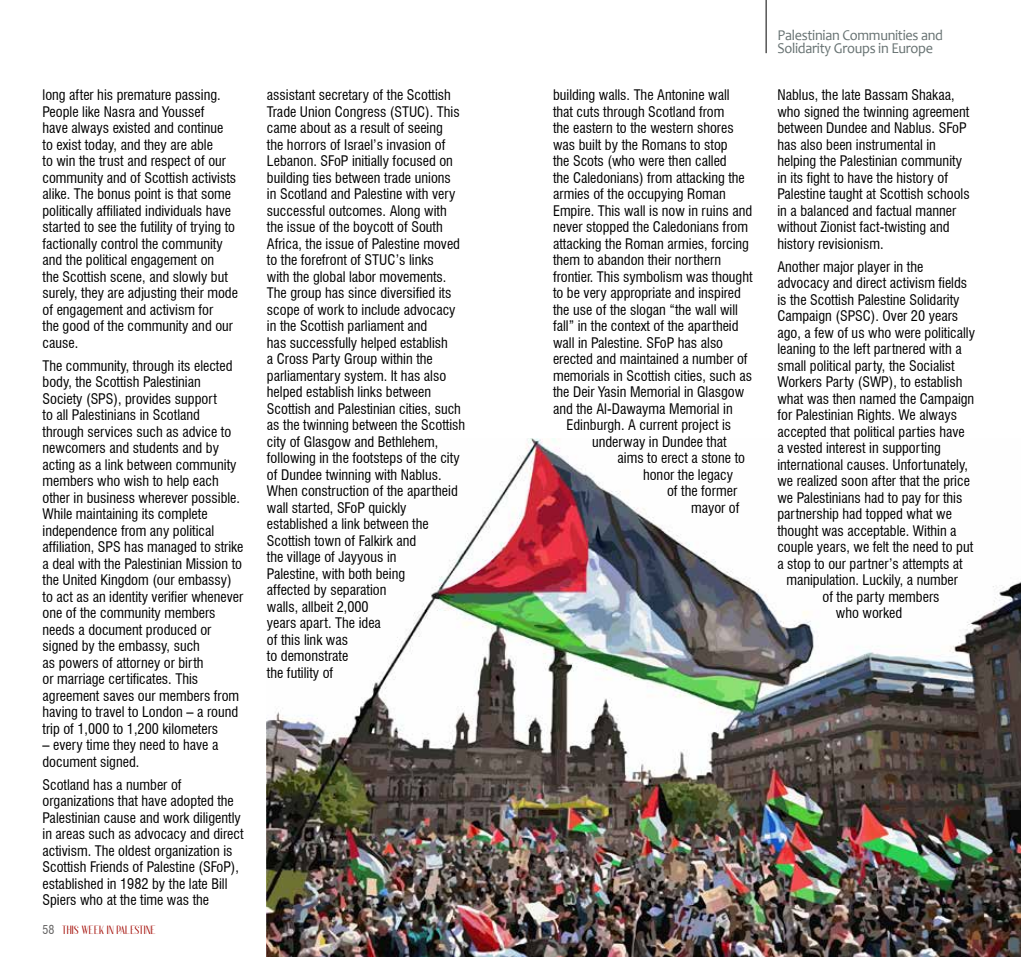
<style>
.page{position:relative;width:1021px;height:957px;background:#fff}
.page>*{position:absolute;margin:0;border:0;box-sizing:border-box;transform-origin:0 0}
.t1{font:15px/13.5px "Candara";letter-spacing:-.02em;color:#677272;scale:.95 1}
.t2{font:condensed 14.25px/16.5px "Swiss 721 BT";color:#000}
.t3{font:700 12px "Anteric";color:#a6120c}
.s1{font-family:"Swiss 721 BT";font-weight:400;font-stretch:condensed;color:#646363}
</style>
<div class="page">
<hr style="left:765px;top:0;width:1px;height:53px;background:#000">
<img style="left:267px;top:439px;width:753px;height:518px">
<p class="t2" style="left:43px;top:87px;width:197px">long after his premature passing.<br>People like Nasra and Youssef<br>have always existed and continue<br>to exist today, and they are able<br>to win the trust and respect of our community and of Scottish activists alike. The bonus point is that some politically affiliated individuals have started to see the futility of trying to factionally control the community and the political engagement on<br>the Scottish scene, and slowly but surely, they are adjusting their mode of engagement and activism for<br>the good of the community and our cause.</p>
<p class="t2" style="left:43px;top:357px;width:202px">The community, through its elected body, the Scottish Palestinian<br>Society (SPS), provides support<br>to all Palestinians in Scotland through services such as advice to newcomers and students and by acting as a link between community members who wish to help each other in business wherever possible.<br>While maintaining its complete independence from any political affiliation, SPS has managed to strike a deal with the Palestinian Mission to the United Kingdom (our embassy) to act as an identity verifier whenever one of the community members needs a document produced or signed by the embassy, such<br>as powers of attorney or birth<br>or marriage certificates. This agreement saves our members from having to travel to London – a round trip of 1,000 to 1,200 kilometers</p>
<p class="t2" style="left:43px;top:737px;width:177px">– every time they need to have a document signed.</p>
<p class="t2" style="left:43px;top:776px;width:202px">Scotland has a number of organizations that have adopted the Palestinian cause and work diligently in areas such as advocacy and direct activism. The oldest organization is Scottish Friends of Palestine (SFoP), established in 1982 by the late Bill Spiers who at the time was the</p>
<p class="t3" style="left:43px;top:924px;width:115px"><span class="s1">58</span> THIS WEEK IN PALESTINE</p>
<p class="t2" style="left:267px;top:87px;width:200px">assistant secretary of the Scottish<br>Trade Union Congress (STUC). This came about as a result of seeing<br>the horrors of Israel’s invasion of<br>Lebanon. SFoP initially focused on building ties between trade unions<br>in Scotland and Palestine with very successful outcomes. Along with the issue of the boycott of South<br>Africa, the issue of Palestine moved to the forefront of STUC’s links<br>with the global labor movements.<br>The group has since diversified its scope of work to include advocacy in the Scottish parliament and<br>has successfully helped establish<br>a Cross Party Group within the parliamentary system. It has also helped establish links between<br>Scottish and Palestinian cities, such as the twinning between the Scottish city of Glasgow and Bethlehem, following in the footsteps of the city of Dundee twinning with Nablus.<br>When construction of the apartheid wall started, SFoP quickly established a link between the<br>Scottish town of Falkirk and<br>the village of Jayyous in<br>Palestine, with both being<br>affected by separation<br>walls, allbeit 2,000<br>years apart. The idea<br>of this link was<br>to demonstrate<br>the futility of</p>
<p class="t2" style="left:553px;top:87px;width:178px">building walls. The Antonine wall</p>
<p class="t2" style="left:553px;top:103px;width:173px">that cuts through Scotland from</p>
<p class="t2" style="left:553px;top:120px;width:182px">the eastern to the western shores</p>
<p class="t2" style="left:553px;top:136px;width:176px">was built by the Romans to stop</p>
<p class="t2" style="left:553px;top:153px;width:175px">the Scots (who were then called</p>
<p class="t2" style="left:553px;top:169px;width:193px">the Caledonians) from attacking the</p>
<p class="t2" style="left:553px;top:186px;width:174px">armies of the occupying Roman</p>
<p class="t2" style="left:553px;top:202px;width:201px">Empire. This wall is now in ruins and</p>
<p class="t2" style="left:553px;top:219px;width:196px">never stopped the Caledonians from</p>
<p class="t2" style="left:553px;top:235px;width:197px">attacking the Roman armies, forcing</p>
<p class="t2" style="left:553px;top:252px;width:170px">them to abandon their northern</p>
<p class="t2" style="left:553px;top:268px;width:201px">frontier. This symbolism was thought</p>
<p class="t2" style="left:553px;top:285px;width:189px">to be very appropriate and inspired</p>
<p class="t2" style="left:553px;top:301px;width:186px">the use of the slogan “the wall will</p>
<p class="t2" style="left:553px;top:318px;width:187px">fall” in the context of the apartheid</p>
<p class="t2" style="left:553px;top:334px;width:172px">wall in Palestine. SFoP has also</p>
<p class="t2" style="left:553px;top:351px;width:196px">erected and maintained a number of</p>
<p class="t2" style="left:553px;top:367px;width:200px">memorials in Scottish cities, such as</p>
<p class="t2" style="left:553px;top:384px;width:193px">the Deir Yasin Memorial in Glasgow</p>
<p class="t2" style="left:553px;top:400px;width:181px">and the Al-Dawayma Memorial in</p>
<p class="t2" style="left:566px;top:417px;width:166px">Edinburgh. A current project is</p>
<p class="t2" style="left:592px;top:433px;width:136px">underway in Dundee that</p>
<p class="t2" style="left:617px;top:450px;width:129px">aims to erect a stone to</p>
<p class="t2" style="left:643px;top:466px;width:91px">honor the legacy</p>
<p class="t2" style="left:667px;top:483px;width:72px">of the former</p>
<p class="t2" style="left:691px;top:499px;width:50px">mayor of</p>
<p class="t1" style="left:777px;top:28px;width:176px">Palestinian Communities and<br>Solidarity Groups in Europe</p>
<p class="t2" style="left:777px;top:87px;width:194px">Nablus, the late Bassam Shakaa, who signed the twinning agreement between Dundee and Nablus. SFoP has also been instrumental in helping the Palestinian community in its fight to have the history of<br>Palestine taught at Scottish schools in a balanced and factual manner without Zionist fact-twisting and history revisionism.</p>
<p class="t2" style="left:777px;top:258px;width:147px">Another major player in the</p>
<p class="t2" style="left:777px;top:275px;width:191px">advocacy and direct activism fields</p>
<p class="t2" style="left:777px;top:291px;width:184px">is the Scottish Palestine Solidarity</p>
<p class="t2" style="left:777px;top:308px;width:182px">Campaign (SPSC). Over 20 years</p>
<p class="t2" style="left:777px;top:324px;width:199px">ago, a few of us who were politically</p>
<p class="t2" style="left:777px;top:341px;width:186px">leaning to the left partnered with a</p>
<p class="t2" style="left:777px;top:357px;width:179px">small political party, the Socialist</p>
<p class="t2" style="left:777px;top:374px;width:186px">Workers Party (SWP), to establish</p>
<p class="t2" style="left:777px;top:390px;width:198px">what was then named the Campaign</p>
<p class="t2" style="left:777px;top:407px;width:181px">for Palestinian Rights. We always</p>
<p class="t2" style="left:777px;top:423px;width:189px">accepted that political parties have</p>
<p class="t2" style="left:777px;top:440px;width:165px">a vested interest in supporting</p>
<p class="t2" style="left:777px;top:456px;width:192px">international causes. Unfortunately,</p>
<p class="t2" style="left:777px;top:473px;width:194px">we realized soon after that the price</p>
<p class="t2" style="left:777px;top:489px;width:186px">we Palestinians had to pay for this</p>
<p class="t2" style="left:777px;top:506px;width:176px">partnership had topped what we</p>
<p class="t2" style="left:777px;top:522px;width:181px">thought was acceptable. Within a</p>
<p class="t2" style="left:777px;top:539px;width:197px">couple years, we felt the need to put</p>
<p class="t2" style="left:777px;top:555px;width:187px">a stop to our partner’s attempts at</p>
<p class="t2" style="left:786px;top:572px;width:173px">manipulation. Luckily, a number</p>
<p class="t2" style="left:822px;top:588px;width:118px">of the party members</p>
<p class="t2" style="left:836px;top:605px;width:68px">who worked</p>
</div>
